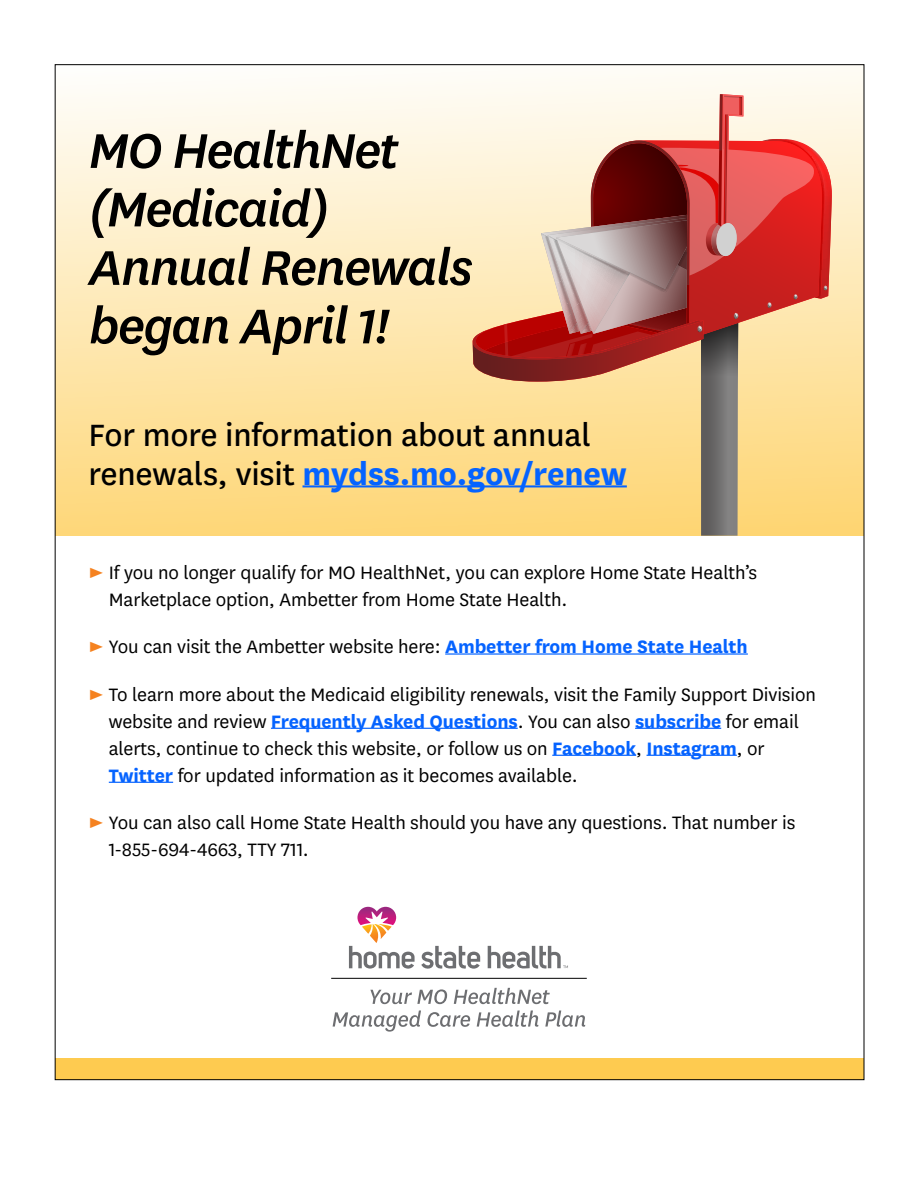
<style>
.page{position:relative;width:918px;height:1188px;background:#fff}
.page>*{position:absolute;margin:0;border:0;box-sizing:border-box;transform-origin:0 0}
.t1{font:italic 500 57px/58.5px "Centene Sans";letter-spacing:-.03em;color:#000}
.t2{font:36px/39px "Centene Sans";letter-spacing:-.005em;color:#000}
.t3{font:21px/27px "National";letter-spacing:-.005em;color:#000}
.s1{font-weight:700;color:#0563ff}
.s2{font-family:"Centene Sans";font-weight:300;color:#f58220}
</style>
<div class="page">
<hr style="left:445px;top:653px;width:303px;height:2px;background:#0563ff">
<hr style="left:271px;top:728px;width:247px;height:1px;background:#0563ff">
<hr style="left:635px;top:728px;width:86px;height:1px;background:#0563ff">
<hr style="left:552px;top:755px;width:84px;height:1px;background:#0563ff">
<hr style="left:647px;top:755px;width:90px;height:1px;background:#0563ff">
<hr style="left:109px;top:782px;width:64px;height:1px;background:#0563ff">
<div style="left:55px;top:1058px;width:809px;height:22px;background:#fecb50"></div>
<div style="left:55px;top:64px;width:809px;height:472px;background:linear-gradient(to bottom,#fefdfb,#fed677)"></div>
<hr style="left:303px;top:485px;width:324px;height:2px;background:#0563ff">
<svg style="left:473px;top:94px;width:359px;height:442px;background:#dca581"></svg>
<svg style="left:349px;top:906px;width:66px;height:63px"></svg>
<svg style="left:421px;top:946px;width:59px;height:23px"></svg>
<svg style="left:488px;top:946px;width:80px;height:23px"></svg>
<svg style="left:370px;top:989px;width:77px;height:15px"></svg>
<svg style="left:454px;top:988px;width:96px;height:16px"></svg>
<svg style="left:333px;top:1011px;width:88px;height:21px"></svg>
<svg style="left:427px;top:1012px;width:43px;height:15px"></svg>
<svg style="left:477px;top:1011px;width:61px;height:16px"></svg>
<svg style="left:545px;top:1011px;width:40px;height:16px"></svg>
<hr style="left:331px;top:978px;width:256px;height:1px;background:#000">
<h1 class="t1" style="left:89px;top:119px;width:386px">MO HealthNet (Medicaid)<br>Annual Renewals began April 1!</h1>
<h2 class="t2" style="left:89px;top:414px;width:540px">For more information about annual renewals, visit <span class="s1">mydss.mo.gov/renew</span></h2>
<p class="t3" style="left:109px;top:558px;width:650px;text-indent:-20px"><span class="s2">►</span> If you no longer qualify for MO HealthNet, you can explore Home State Health’s<br>Marketplace option, Ambetter from Home State Health.</p>
<p class="t3" style="left:89px;top:633px;width:661px"><span class="s2">►</span> You can visit the Ambetter website here: <span class="s1">Ambetter from Home State Health</span></p>
<p class="t3" style="left:109px;top:680px;width:709px;text-indent:-20px"><span class="s2">►</span> To learn more about the Medicaid eligibility renewals, visit the Family Support Division website and review <span class="s1">Frequently Asked Questions</span>. You can also <span class="s1">subscribe</span> for email alerts, continue to check this website, or follow us on <span class="s1">Facebook</span>, <span class="s1">Instagram</span>, or <span class="s1">Twitter</span> for updated information as it becomes available.</p>
<p class="t3" style="left:109px;top:808px;width:688px;text-indent:-20px"><span class="s2">►</span> You can also call Home State Health should you have any questions. That number is<br>1-855-694-4663, TTY 711.</p>
</div>
